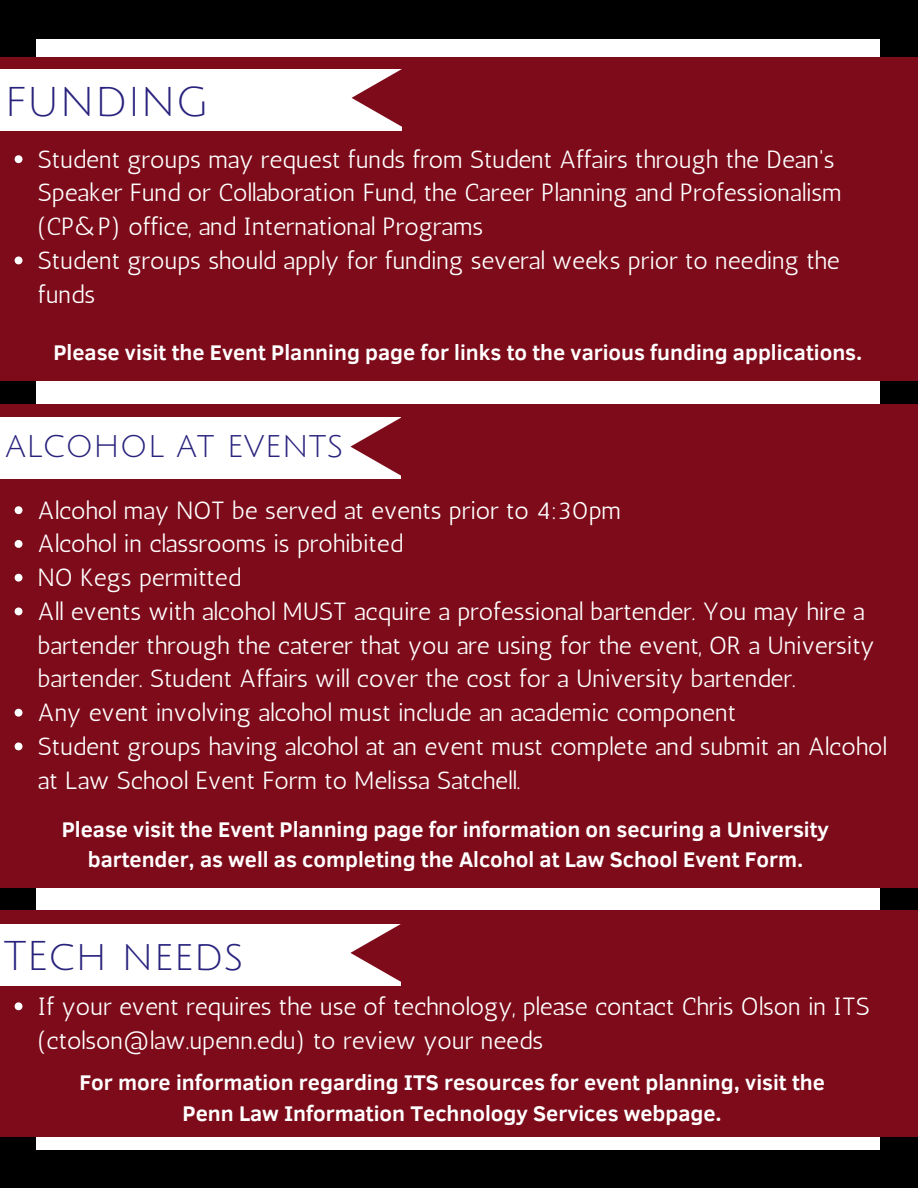
<style>
.page{position:relative;width:918px;height:1188px;background:#fff}
.page>*{position:absolute;margin:0;border:0;box-sizing:border-box;transform-origin:0 0}
.t1{font:40.5px "Julius Sans One";color:#29237d}
.t2{font:34.2px "Julius Sans One";color:#29237d}
.t3{font:24.9px/33.8px "Antic";color:#fff}
.t4{font:700 21.75px/30.3px "Clear Sans";color:#fff;text-align:center}
</style>
<div class="page">
<div style="left:0;top:1151px;width:918px;height:37px;background:#000"></div>
<div style="left:0;top:0;width:918px;height:38px;background:#000"></div>
<div style="left:0;top:0;width:35px;height:1187px;background:#000"></div>
<div style="left:880px;top:0;width:38px;height:1188px;background:#000"></div>
<div style="left:0;top:57px;width:918px;height:324px;background:#7d0b1a"></div>
<div style="left:0;top:69px;width:402px;height:61px;background:#fff"></div>
<svg style="left:352px;top:69px;width:50px;height:58px"></svg>
<svg style="left:15px;top:155px;width:7px;height:8px"></svg>
<svg style="left:15px;top:256px;width:7px;height:8px"></svg>
<div style="left:0;top:404px;width:918px;height:484px;background:#7d0b1a"></div>
<div style="left:0;top:417px;width:400px;height:62px;background:#fff"></div>
<svg style="left:350px;top:417px;width:51px;height:61px"></svg>
<svg style="left:15px;top:506px;width:7px;height:8px"></svg>
<svg style="left:15px;top:540px;width:7px;height:8px"></svg>
<svg style="left:15px;top:574px;width:7px;height:8px"></svg>
<svg style="left:15px;top:608px;width:7px;height:7px"></svg>
<svg style="left:15px;top:709px;width:7px;height:8px"></svg>
<svg style="left:15px;top:742px;width:7px;height:8px"></svg>
<div style="left:0;top:910px;width:918px;height:226px;background:#7d0b1a"></div>
<div style="left:0;top:924px;width:400px;height:61px;background:#fff"></div>
<svg style="left:350px;top:924px;width:51px;height:60px"></svg>
<svg style="left:15px;top:1002px;width:7px;height:8px"></svg>
<h1 class="t1" style="left:4px;top:81px;width:206px">FUNDING</h1>
<p class="t3" style="left:38px;top:142px;width:805px">Student groups may request funds from Student Affairs through the Dean's Speaker Fund or Collaboration Fund, the Career Planning and Professionalism (CP&amp;P) office, and International Programs<br>Student groups should apply for funding several weeks prior to needing the funds</p>
<p class="t4" style="left:53px;top:336px;width:810px">Please visit the Event Planning page for links to the various funding applications.</p>
<h2 class="t2" style="left:6px;top:427px;width:339px">alcohol at events</h2>
<p class="t3" style="left:38px;top:493px;width:850px">Alcohol may NOT be served at events prior to 4:30pm<br>Alcohol in classrooms is prohibited<br>NO Kegs permitted<br>All events with alcohol MUST acquire a professional bartender. You may hire a bartender through the caterer that you are using for the event, OR a University bartender. Student Affairs will cover the cost for a University bartender.<br>Any event involving alcohol must include an academic component<br>Student groups having alcohol at an event must complete and submit an Alcohol at Law School Event Form to Melissa Satchell.</p>
<p class="t4" style="left:62px;top:813px;width:769px">Please visit the Event Planning page for information on securing a University bartender, as well as completing the Alcohol at Law School Event Form.</p>
<h1 class="t1" style="left:3px;top:935px;width:242px">TEch needs</h1>
<p class="t3" style="left:38px;top:989px;width:833px">If your event requires the use of technology, please contact Chris Olson in ITS (ctolson@law.upenn.edu) to review your needs</p>
<p class="t4" style="left:80px;top:1066px;width:747px">For more information regarding ITS resources for event planning, visit the<br>Penn Law Information Technology Services webpage.</p>
</div>
